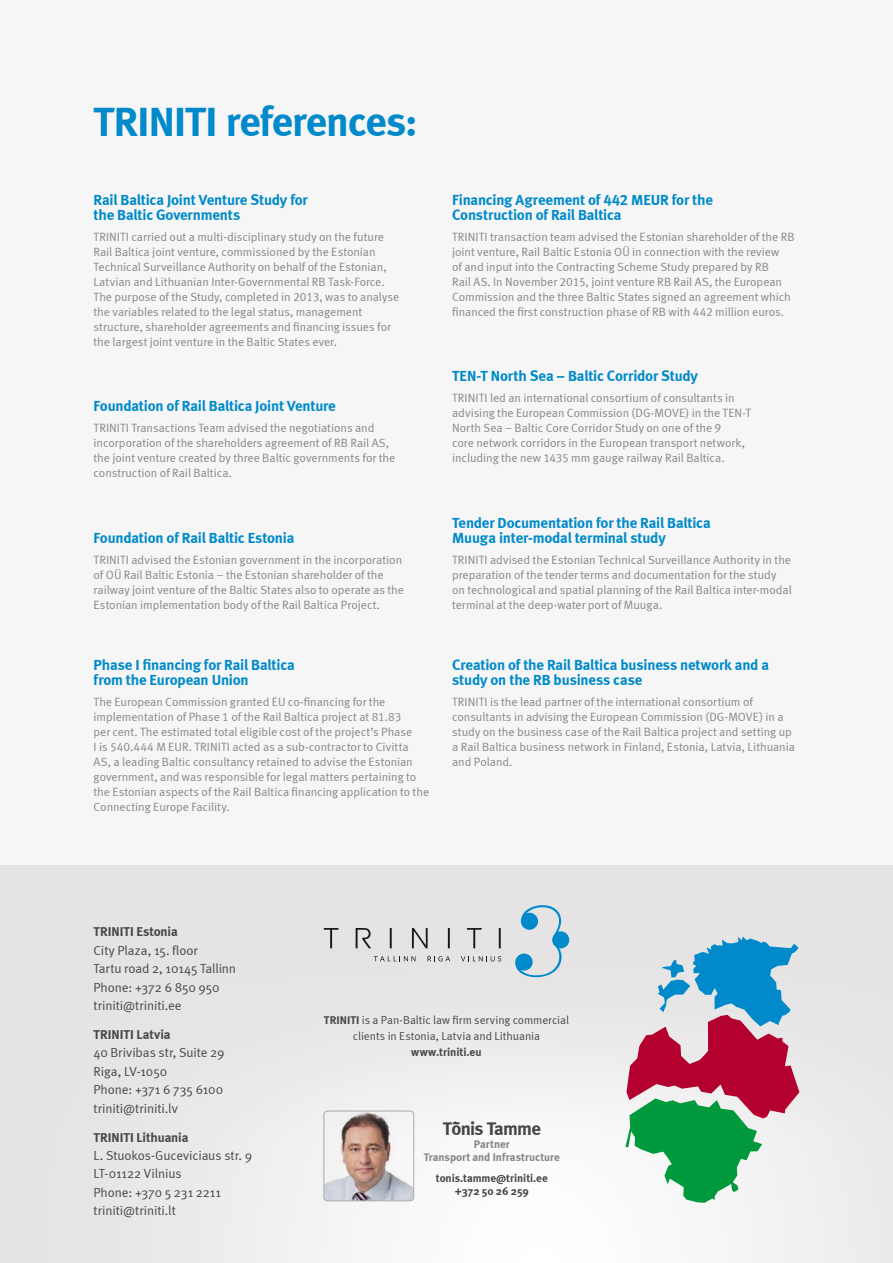
<style>
.page{position:relative;width:893px;height:1263px;background:#fff}
.page>*{position:absolute;margin:0;border:0;box-sizing:border-box;transform-origin:0 0}
.PARAGRAPH_TITLE{font:42px "Meta Bold LF";letter-spacing:-.02em;color:#008acb}
.t1{font:700 18.75px "Meta";letter-spacing:-.04em;color:#484847}
.BODY{font:15px/15px "Meta Bold LF";letter-spacing:-.015em;color:#008acb}
.quote_name{font:13.2px/18.5px "Meta Normal";letter-spacing:-.005em;color:#484847}
.quote_name-2{font:700 13.2px "Meta";color:#484847}
.BODY-2{font:12px/15px "Meta Normal LF";letter-spacing:-.005em;color:#868786}
.quote_name-3{font:11.55px/15.9px "Meta Normal";color:#484847;text-align:center}
.quote_name-4{font:700 11.55px "Meta";letter-spacing:.005em;color:#484847}
.t2{font:11.25px/13.2px "Meta Bold LF";color:#868786;text-align:center}
.t3{font:700 11.25px/13.2px "Meta";letter-spacing:-.005em;color:#484847;text-align:center}
.s1{font-family:"Meta";font-weight:700}
</style>
<div class="page">
<div style="left:0;top:0;width:893px;height:894px;background:#f6f6f6"></div>
<img style="left:0;top:865px;width:893px;height:398px">
<svg style="left:625px;top:936px;width:174px;height:267px"></svg>
<svg style="left:374px;top:956px;width:41px;height:5px"></svg>
<svg style="left:428px;top:956px;width:22px;height:5px"></svg>
<svg style="left:461px;top:956px;width:40px;height:5px"></svg>
<svg style="left:324px;top:928px;width:177px;height:20px;background:#cbc9c9"></svg>
<svg style="left:515px;top:898px;width:54px;height:85px;background:#b5d0de"></svg>
<img style="left:324px;top:1111px;width:90px;height:90px">
<div style="left:324px;top:1111px;width:90px;height:90px;border:1px solid #b1b2b3;border-radius:4px"></div>
<p class="PARAGRAPH_TITLE" style="left:94px;top:96px;width:325px">TRINITI references:</p>
<p class="BODY" style="left:94px;top:192px;width:216px">Rail Baltica Joint Venture Study for the Baltic Governments</p>
<p class="BODY-2" style="left:94px;top:230px;width:307px">TRINITI carried out a multi-disciplinary study on the future Rail Baltica joint venture, commissioned by the Estonian Technical Surveillance Authority on behalf of the Estonian, Latvian and Lithuanian Inter-Governmental RB Task-Force.<br>The purpose of the Study, completed in 2013, was to analyse the variables related to the legal status, management structure, shareholder agreements and financing issues for the largest joint venture in the Baltic States ever.</p>
<p class="BODY" style="left:94px;top:398px;width:244px">Foundation of Rail Baltica Joint Venture</p>
<p class="BODY-2" style="left:94px;top:420px;width:303px">TRINITI Transactions Team advised the negotiations and incorporation of the shareholders agreement of RB Rail AS, the joint venture created by three Baltic governments for the construction of Rail Baltica.</p>
<p class="BODY" style="left:94px;top:530px;width:202px">Foundation of Rail Baltic Estonia</p>
<p class="BODY-2" style="left:94px;top:552px;width:312px">TRINITI advised the Estonian government in the incorporation of OÜ Rail Baltic Estonia – the Estonian shareholder of the railway joint venture of the Baltic States also to operate as the Estonian implementation body of the Rail Baltica Project.</p>
<p class="BODY" style="left:94px;top:657px;width:203px">Phase I financing for Rail Baltica from the European Union</p>
<p class="BODY-2" style="left:94px;top:694px;width:337px">The European Commission granted EU co-financing for the implementation of Phase 1 of the Rail Baltica project at 81.83<br>per cent. The estimated total eligible cost of the project’s Phase<br>I is 540.444 M EUR. TRINITI acted as a sub-contractor to Civitta AS, a leading Baltic consultancy retained to advise the Estonian government, and was responsible for legal matters pertaining to the Estonian aspects of the Rail Baltica financing application to the Connecting Europe Facility.</p>
<p class="BODY" style="left:452px;top:192px;width:262px">Financing Agreement of 442 MEUR for the<br>Construction of Rail Baltica</p>
<p class="BODY-2" style="left:452px;top:230px;width:344px">TRINITI transaction team advised the Estonian shareholder of the RB joint venture, Rail Baltic Estonia OÜ in connection with the review<br>of and input into the Contracting Scheme Study prepared by RB<br>Rail AS. In November 2015, joint venture RB Rail AS, the European Commission and the three Baltic States signed an agreement which financed the first construction phase of RB with 442 million euros.</p>
<p class="BODY" style="left:452px;top:369px;width:247px">TEN-T North Sea – Baltic Corridor Study</p>
<p class="BODY-2" style="left:452px;top:391px;width:300px">TRINITI led an international consortium of consultants in advising the European Commission (DG-MOVE) in the TEN-T North Sea – Baltic Core Corridor Study on one of the 9<br>core network corridors in the European transport network, including the new 1435 mm gauge railway Rail Baltica.</p>
<p class="BODY" style="left:452px;top:515px;width:260px">Tender Documentation for the Rail Baltica<br>Muuga inter-modal terminal study</p>
<p class="BODY-2" style="left:452px;top:552px;width:341px">TRINITI advised the Estonian Technical Surveillance Authority in the preparation of the tender terms and documentation for the study on technological and spatial planning of the Rail Baltica inter-modal terminal at the deep-water port of Muuga.</p>
<p class="BODY" style="left:452px;top:657px;width:318px">Creation of the Rail Baltica business network and a study on the RB business case</p>
<p class="BODY-2" style="left:452px;top:694px;width:344px">TRINITI is the lead partner of the international consortium of consultants in advising the European Commission (DG-MOVE) in a study on the business case of the Rail Baltica project and setting up a Rail Baltica business network in Finland, Estonia, Latvia, Lithuania and Poland.</p>
<p class="quote_name-2" style="left:94px;top:924px;width:86px">TRINITI Estonia</p>
<p class="quote_name" style="left:94px;top:941px;width:144px">City Plaza, 15. floor<br>Tartu road 2, 10145 Tallinn</p>
<p class="quote_name" style="left:94px;top:977px;width:128px">Phone: +372 6 850 950</p>
<p class="quote_name" style="left:94px;top:996px;width:90px">triniti@triniti.ee</p>
<p class="quote_name-2" style="left:94px;top:1026px;width:79px">TRINITI Latvia</p>
<p class="quote_name" style="left:94px;top:1043px;width:132px">40 Brivibas str, Suite 29</p>
<p class="quote_name" style="left:94px;top:1062px;width:75px">Riga, LV-1050</p>
<p class="quote_name" style="left:94px;top:1080px;width:131px">Phone: +371 6 735 6100</p>
<p class="quote_name" style="left:94px;top:1099px;width:86px">triniti@triniti.lv</p>
<p class="quote_name-2" style="left:94px;top:1129px;width:96px">TRINITI Lithuania</p>
<p class="quote_name" style="left:94px;top:1146px;width:160px">L. Stuokos-Guceviciaus str. 9</p>
<p class="quote_name" style="left:94px;top:1164px;width:90px">LT-01122 Vilnius</p>
<p class="quote_name" style="left:94px;top:1183px;width:129px">Phone: +370 5 231 2211 triniti@triniti.lt</p>
<p class="quote_name-3" style="left:324px;top:1012px;width:247px"><span class="s1">TRINITI</span> is a Pan-Baltic law firm serving commercial clients in Estonia, Latvia and Lithuania</p>
<p class="quote_name-4" style="left:411px;top:1045px;width:72px">www.triniti.eu</p>
<h2 class="t1" style="left:443px;top:1117px;width:100px">Tõnis Tamme</h2>
<p class="t2" style="left:424px;top:1137px;width:138px">Partner<br>Transport and Infrastructure</p>
<p class="t3" style="left:436px;top:1171px;width:113px">tonis.tamme@triniti.ee +372 50 26 259</p>
</div>
